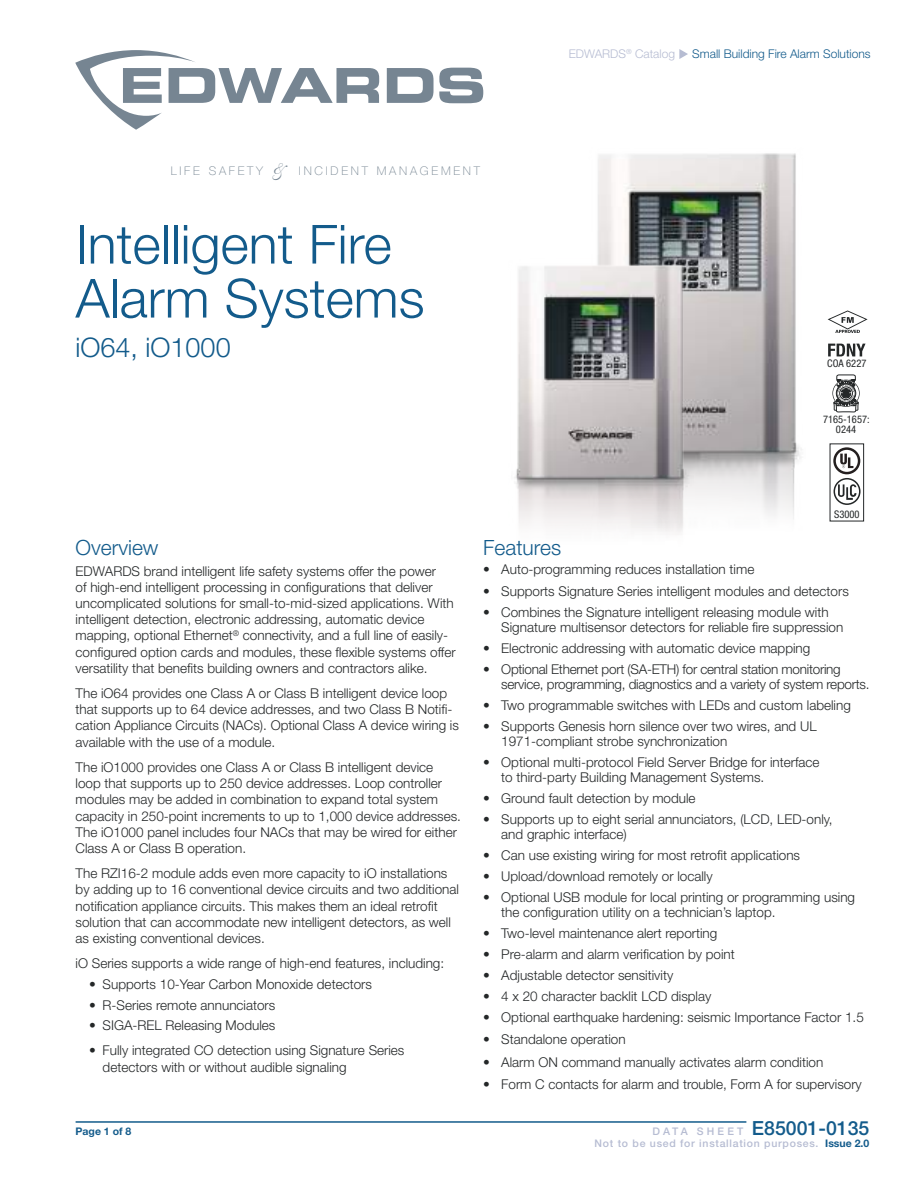
<style>
.page{position:relative;width:918px;height:1188px;background:#fff}
.page>*{position:absolute;margin:0;border:0;box-sizing:border-box;transform-origin:0 0}
.t1{font:300 54px/54px "Helvetica Neue LT Std";color:#135b8b}
.t2{font:300 27px "Helvetica Neue LT Std";color:#135b8b}
.t3{font:300 21px "Helvetica Neue LT Std";color:#135b8b}
.t4{font:500 19.5px "Helvetica Neue LT Std";color:#135b8b}
.t5{font:300 13.5px/16.2px "Helvetica Neue LT Std";color:#242728}
.t6{font:300 13.5px/15px "Helvetica Neue LT Std";letter-spacing:-.02em;color:#242728}
.t7{font:300 12px "Helvetica Neue LT Std";color:#135b8b}
.t8{font:100 12px "Helvetica Neue LT Std";letter-spacing:.23em;color:#768592}
.t9{font:300 12px "Helvetica Neue LT Std";color:#b6bcd2}
.t10{font:500 10.5px "Helvetica Neue LT Std";letter-spacing:.07em;color:#b6bcd2}
.t11{font:condensed 10.5px/10.5px "Helvetica Neue LT Std";color:#242728;text-align:center}
.t12{font:700 10.5px "Helvetica Neue LT Std";color:#135b8b}
.s1{font-family:"Shelley Volante BT";font-weight:400;font-size:19.5px}
.s2{font-size:10.5px;color:#b6bcd2}
.s3{font-weight:700;color:#135b8b}
</style>
<div class="page">
<svg style="left:679px;top:49px;width:9px;height:10px"></svg>
<svg style="left:75px;top:50px;width:408px;height:80px"></svg>
<hr style="left:76px;top:1121px;width:670px;height:2px;background:#135b8b">
<img style="left:597px;top:153px;width:205px;height:366px">
<div style="left:832px;top:380px;width:28px;height:27px;border:1px solid #242728;border-radius:50%"></div>
<svg style="left:833px;top:375px;width:26px;height:38px"></svg>
<div style="left:836px;top:383px;width:20px;height:20px;border:1px solid #242728;border-radius:50%"></div>
<div style="left:837px;top:384px;width:18px;height:19px;border:1px solid #242728;border-radius:50%"></div>
<svg style="left:833px;top:447px;width:28px;height:58px"></svg>
<div style="left:830px;top:444px;width:34px;height:77px;border:1px solid #242728"></div>
<svg style="left:828px;top:344px;width:38px;height:12px"></svg>
<svg style="left:828px;top:310px;width:40px;height:23px"></svg>
<img style="left:514px;top:259px;width:179px;height:274px">
<p class="t8" style="left:171px;top:164px;width:311px">LIFE SAFETY <span class="s1">&amp;</span> INCIDENT MANAGEMENT</p>
<h1 class="t1" style="left:76px;top:216px;width:351px">Intelligent Fire<br>Alarm Systems</h1>
<h2 class="t2" style="left:76px;top:331px;width:157px">iO64, iO1000</h2>
<p class="t9" style="left:569px;top:47px;width:108px">EDWARDS<sup>®</sup> Catalog</p>
<p class="t7" style="left:692px;top:47px;width:180px">Small Building Fire Alarm Solutions</p>
<p class="t11" style="left:827px;top:358px;width:41px">COA 6227</p>
<p class="t11" style="left:823px;top:414px;width:48px">7165-1657:<br>0244</p>
<p class="t11" style="left:834px;top:509px;width:27px">S3000</p>
<h3 class="t3" style="left:76px;top:535px;width:84px">Overview</h3>
<p class="t5" style="left:76px;top:563px;width:382px">EDWARDS brand intelligent life safety systems offer the power<br>of high-end intelligent processing in configurations that deliver uncomplicated solutions for small-to-mid-sized applications. With intelligent detection, electronic addressing, automatic device mapping, optional Ethernet<sup>®</sup> connectivity, and a full line of easily&shy;configured option cards and modules, these flexible systems offer versatility that benefits building owners and contractors alike.</p>
<p class="t5" style="left:76px;top:685px;width:385px">The iO64 provides one Class A or Class B intelligent device loop that supports up to 64 device addresses, and two Class B Notifi&shy;cation Appliance Circuits (NACs). Optional Class A device wiring is available with the use of a module.</p>
<p class="t5" style="left:76px;top:759px;width:387px">The iO1000 provides one Class A or Class B intelligent device loop that supports up to 250 device addresses. Loop controller modules may be added in combination to expand total system capacity in 250-point increments to up to 1,000 device addresses.<br>The iO1000 panel includes four NACs that may be wired for either Class A or Class B operation.</p>
<p class="t5" style="left:76px;top:865px;width:385px">The RZI16-2 module adds even more capacity to iO installations by adding up to 16 conventional device circuits and two additional notification appliance circuits. This makes them an ideal retrofit solution that can accommodate new intelligent detectors, as well as existing conventional devices.</p>
<p class="t5" style="left:76px;top:955px;width:370px">iO Series supports a wide range of high-end features, including:</p>
<p class="t5" style="left:89px;top:976px;width:284px">• Supports 10-Year Carbon Monoxide detectors</p>
<p class="t5" style="left:89px;top:996px;width:188px">• R-Series remote annunciators</p>
<p class="t5" style="left:89px;top:1017px;width:188px">• SIGA-REL Releasing Modules</p>
<p class="t5" style="left:103px;top:1042px;width:303px;text-indent:-14px">• Fully integrated CO detection using Signature Series detectors with or without audible signaling</p>
<h3 class="t3" style="left:483px;top:535px;width:79px">Features</h3>
<p class="t5" style="left:483px;top:561px;width:273px">• Auto-programming reduces installation time</p>
<p class="t5" style="left:483px;top:582px;width:367px">• Supports Signature Series intelligent modules and detectors</p>
<p class="t5" style="left:501px;top:604px;width:344px;line-height:15px;text-indent:-18px">• Combines the Signature intelligent releasing module with<br>Signature multisensor detectors for reliable fire suppression</p>
<p class="t5" style="left:483px;top:639px;width:329px">• Electronic addressing with automatic device mapping</p>
<p class="t6" style="left:501px;top:661px;width:370px;text-indent:-18px">• Optional Ethernet port (SA-ETH) for central station monitoring service, programming, diagnostics and a variety of system reports.</p>
<p class="t5" style="left:483px;top:696px;width:369px">• Two programmable switches with LEDs and custom labeling</p>
<p class="t5" style="left:501px;top:718px;width:317px;line-height:15px;text-indent:-18px">• Supports Genesis horn silence over two wires, and UL<br>1971-compliant strobe synchronization</p>
<p class="t5" style="left:501px;top:754px;width:320px;line-height:15px;text-indent:-18px">• Optional multi-protocol Field Server Bridge for interface to third-party Building Management Systems.</p>
<p class="t5" style="left:483px;top:789px;width:214px">• Ground fault detection by module</p>
<p class="t5" style="left:501px;top:811px;width:333px;line-height:15px;text-indent:-18px">• Supports up to eight serial annunciators, (LCD, LED-only, and graphic interface)</p>
<p class="t5" style="left:483px;top:846px;width:318px">• Can use existing wiring for most retrofit applications</p>
<p class="t5" style="left:483px;top:867px;width:231px">• Upload/download remotely or locally</p>
<p class="t5" style="left:501px;top:889px;width:355px;line-height:15px;text-indent:-18px">• Optional USB module for local printing or programming using the configuration utility on a technician’s laptop.</p>
<p class="t5" style="left:483px;top:924px;width:236px">• Two-level maintenance alert reporting</p>
<p class="t5" style="left:483px;top:945px;width:253px">• Pre-alarm and alarm verification by point</p>
<p class="t5" style="left:483px;top:966px;width:191px">• Adjustable detector sensitivity</p>
<p class="t5" style="left:483px;top:987px;width:230px">• 4 x 20 character backlit LCD display</p>
<p class="t5" style="left:483px;top:1008px;width:382px">• Optional earthquake hardening: seismic Importance Factor 1.5</p>
<p class="t5" style="left:483px;top:1031px;width:144px">• Standalone operation</p>
<p class="t5" style="left:483px;top:1053px;width:342px">• Alarm ON command manually activates alarm condition</p>
<p class="t5" style="left:483px;top:1076px;width:380px">• Form C contacts for alarm and trouble, Form A for supervisory</p>
<p class="t12" style="left:76px;top:1124px;width:57px">Page 1 of 8</p>
<h3 class="t4" style="left:652px;top:1116px;width:219px"><span class="s2">D AT A S H E E T</span> E85001-0135</h3>
<p class="t10" style="left:595px;top:1137px;width:276px">Not to be used for installation purposes. <span class="s3">Issue 2.0</span></p>
</div>
